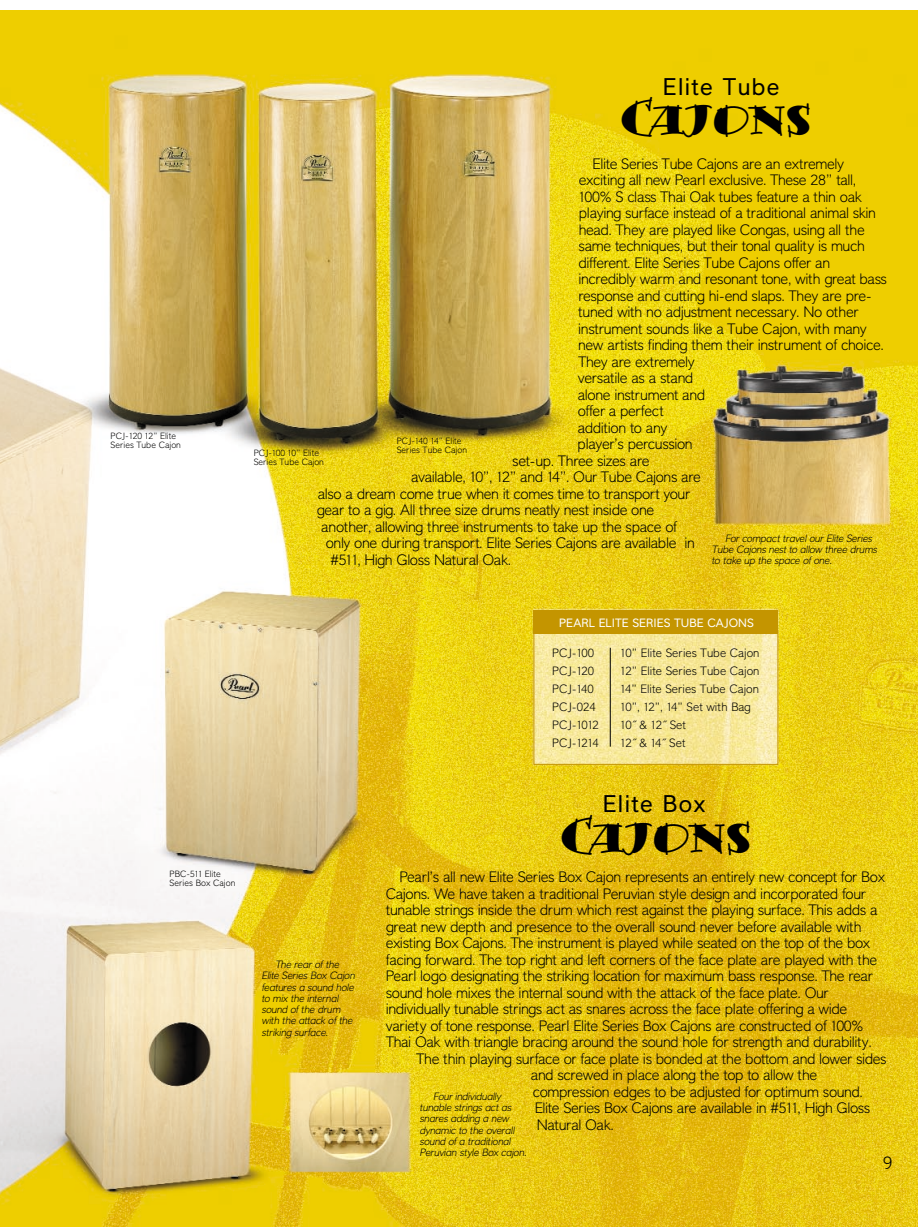
<style>
.page{position:relative;width:918px;height:1232px;background:#fff}
.page>*{position:absolute;margin:0;border:0;box-sizing:border-box;transform-origin:0 0}
.t1{font:45px "Bermuda Solid";color:#000}
.t2{font:700 24px "Liteweit";letter-spacing:.055em;color:#000}
.t3{font:18px "Liteweit";color:#000}
.t4{font:15px "Liteweit";letter-spacing:-.025em;color:#000}
.t5{font:12px/18px "Liteweit";color:#000}
.t6{font:700 12px "Liteweit";color:#fff}
.t7{font:italic 10.5px/11.2px "Liteweit";letter-spacing:-.025em;color:#000}
.t8{font:9px/9px "Liteweit";color:#000}
</style>
<div class="page">
<img style="left:0;top:11px;width:918px;height:1215px">
<div style="left:534px;top:610px;width:244px;height:24px;background:#c49500"></div>
<div style="left:534px;top:630px;width:244px;height:134px;border:1px solid #c49500"></div>
<hr style="left:610px;top:648px;width:1px;height:98px;background:#000">
<p class="t8" style="left:111px;top:431px;width:72px">PCJ-120 12” Elite<br>Series Tube Cajon</p>
<h2 class="t2" style="left:663px;top:78px;width:118px">Elite Tube</h2>
<h1 class="t1" style="left:620px;top:92px;width:193px">CAJONS</h1>
<p class="t4" style="left:593px;top:158px;width:253px">Elite Series Tube Cajons are an extremely</p>
<p class="t4" style="left:579px;top:174px;width:279px">exciting all new Pearl exclusive. These 28” tall,</p>
<p class="t4" style="left:579px;top:191px;width:284px">100% S class Thai Oak tubes feature a thin oak</p>
<p class="t4" style="left:579px;top:207px;width:299px">playing surface instead of a traditional animal skin</p>
<p class="t4" style="left:579px;top:224px;width:288px">head. They are played like Congas, using all the</p>
<p class="t4" style="left:579px;top:240px;width:288px">same techniques, but their tonal quality is much</p>
<p class="t4" style="left:579px;top:257px;width:253px">different. Elite Series Tube Cajons offer an</p>
<p class="t4" style="left:578px;top:273px;width:310px">incredibly warm and resonant tone, with great bass</p>
<p class="t4" style="left:578px;top:290px;width:295px">response and cutting hi-end slaps. They are pre-</p>
<p class="t4" style="left:578px;top:306px;width:282px">tuned with no adjustment necessary. No other</p>
<p class="t4" style="left:578px;top:323px;width:290px">instrument sounds like a Tube Cajon, with many</p>
<p class="t4" style="left:578px;top:339px;width:307px">new artists finding them their instrument of choice.</p>
<p class="t4" style="left:578px;top:356px;width:118px">They are extremely</p>
<p class="t4" style="left:578px;top:372px;width:117px">versatile as a stand</p>
<p class="t4" style="left:578px;top:389px;width:129px">alone instrument and</p>
<p class="t4" style="left:578px;top:405px;width:87px">offer a perfect</p>
<p class="t4" style="left:578px;top:422px;width:91px">addition to any</p>
<p class="t4" style="left:578px;top:438px;width:117px">player’s percussion</p>
<p class="t4" style="left:512px;top:455px;width:139px">set-up. Three sizes are</p>
<p class="t4" style="left:411px;top:471px;width:291px">available, 10”, 12” and 14”. Our Tube Cajons are</p>
<p class="t4" style="left:318px;top:488px;width:374px">also a dream come true when it comes time to transport your</p>
<p class="t4" style="left:317px;top:504px;width:339px">gear to a gig. All three size drums neatly nest inside one</p>
<p class="t4" style="left:321px;top:521px;width:357px">another, allowing three instruments to take up the space of</p>
<p class="t4" style="left:326px;top:537px;width:371px">only one during transport. Elite Series Cajons are available in</p>
<p class="t4" style="left:330px;top:554px;width:182px">#511, High Gloss Natural Oak.</p>
<p class="t8" style="left:397px;top:437px;width:72px">PCJ-140 14” Elite<br>Series Tube Cajon</p>
<p class="t8" style="left:254px;top:448px;width:72px">PCJ-100 10” Elite<br>Series Tube Cajon</p>
<p class="t7" style="left:712px;top:533px;width:167px;text-indent:13px">For compact travel our Elite Series<br>Tube Cajons nest to allow three drums to take up the space of one.</p>
<p class="t8" style="left:170px;top:870px;width:67px">PBC-511 Elite<br>Series Box Cajon</p>
<p class="t7" style="left:262px;top:959px;width:95px;text-indent:13px">The rear of the<br>Elite Series Box Cajon features a sound hole to mix the internal sound of the drum with the attack of the striking surface.</p>
<p class="t6" style="left:559px;top:618px;width:196px">PEARL ELITE SERIES TUBE CAJONS</p>
<p class="t5" style="left:552px;top:644px;width:48px">PCJ-100<br>PCJ-120<br>PCJ-140<br>PCJ-024<br>PCJ-1012<br>PCJ-1214</p>
<p class="t5" style="left:621px;top:644px;width:140px">10” Elite Series Tube Cajon<br>12” Elite Series Tube Cajon<br>14” Elite Series Tube Cajon<br>10”, 12”, 14” Set with Bag<br>10˝ &amp; 12˝ Set<br>12˝ &amp; 14˝ Set</p>
<h2 class="t2" style="left:603px;top:795px;width:104px">Elite Box</h2>
<h1 class="t1" style="left:560px;top:810px;width:193px">CAJONS</h1>
<p class="t4" style="left:399px;top:871px;width:487px">Pearl’s all new Elite Series Box Cajon represents an entirely new concept for Box</p>
<p class="t4" style="left:386px;top:888px;width:482px">Cajons. We have taken a traditional Peruvian style design and incorporated four</p>
<p class="t4" style="left:386px;top:904px;width:493px">tunable strings inside the drum which rest against the playing surface. This adds a</p>
<p class="t4" style="left:386px;top:921px;width:477px">great new depth and presence to the overall sound never before available with</p>
<p class="t4" style="left:386px;top:937px;width:486px">existing Box Cajons. The instrument is played while seated on the top of the box</p>
<p class="t4" style="left:386px;top:954px;width:493px">facing forward. The top right and left corners of the face plate are played with the</p>
<p class="t4" style="left:386px;top:970px;width:489px">Pearl logo designating the striking location for maximum bass response. The rear</p>
<p class="t4" style="left:386px;top:987px;width:444px">sound hole mixes the internal sound with the attack of the face plate. Our</p>
<p class="t4" style="left:386px;top:1003px;width:463px">individually tunable strings act as snares across the face plate offering a wide</p>
<p class="t4" style="left:386px;top:1020px;width:479px">variety of tone response. Pearl Elite Series Box Cajons are constructed of 100%</p>
<p class="t4" style="left:386px;top:1036px;width:487px">Thai Oak with triangle bracing around the sound hole for strength and durability.</p>
<p class="t4" style="left:416px;top:1053px;width:472px">The thin playing surface or face plate is bonded at the bottom and lower sides</p>
<p class="t4" style="left:531px;top:1069px;width:288px">and screwed in place along the top to allow the</p>
<p class="t4" style="left:533px;top:1086px;width:332px">compression edges to be adjusted for optimum sound.</p>
<p class="t4" style="left:535px;top:1102px;width:337px">Elite Series Box Cajons are available in #511, High Gloss</p>
<p class="t4" style="left:537px;top:1119px;width:79px">Natural Oak.</p>
<p class="t7" style="left:420px;top:1091px;width:108px;text-indent:13px">Four individually tunable strings act as snares adding a new dynamic to the overall sound of a traditional<br>Peruvian style Box cajon.</p>
<p class="t3" style="left:883px;top:1156px;width:11px">9</p>
</div>
